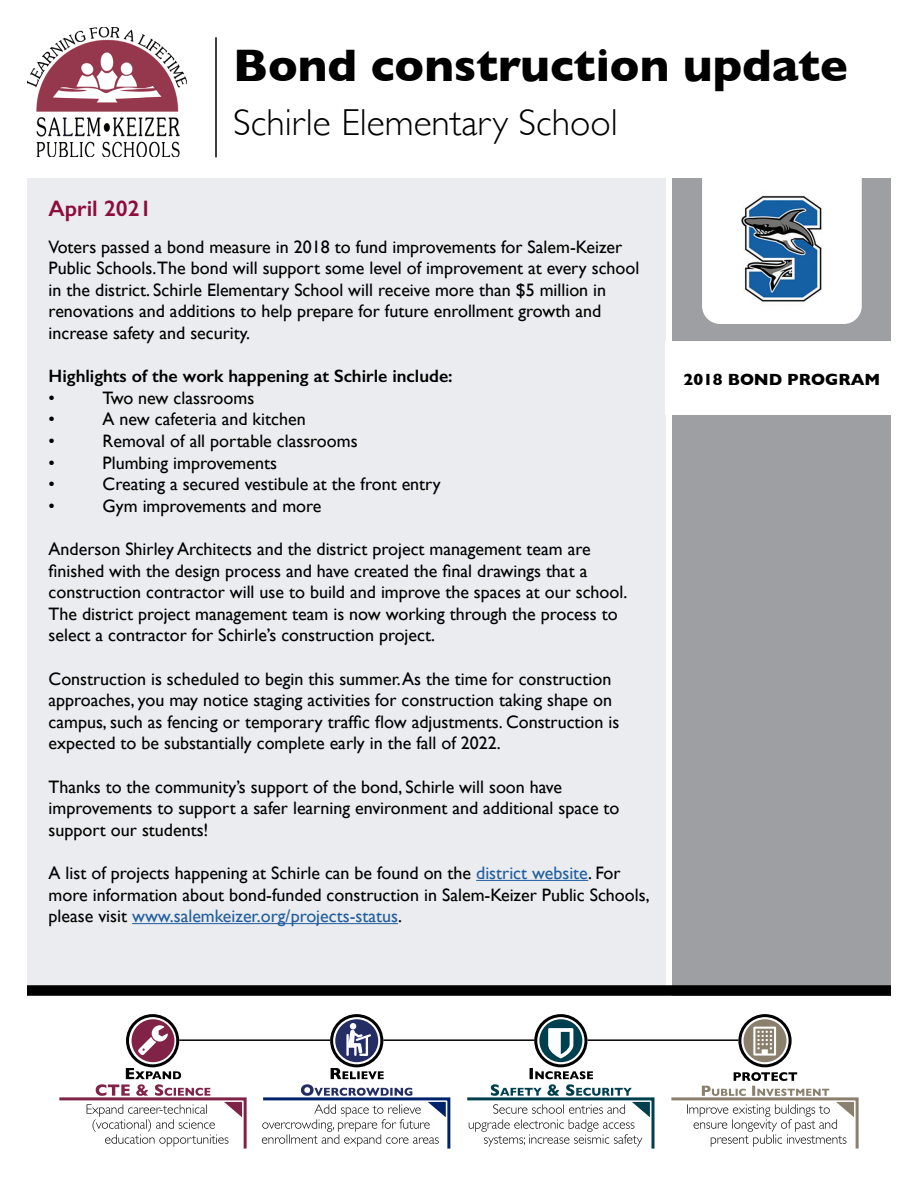
<style>
.page{position:relative;width:918px;height:1188px;background:#fff}
.page>*{position:absolute;margin:0;border:0;box-sizing:border-box;transform-origin:0 0}
.t1{font:700 46.5px "Gill Sans";color:#000}
.t2{font:300 37.5px "Gill Sans";color:#000}
.t3{font:600 22.5px "Gill Sans";color:#8e0c3a}
.t4{font:18px/21.6px "Gill Sans";color:#000}
.t5{font:600 18px "Gill Sans";color:#000}
.t6{font:700 16.5px "Gill Sans";color:#000}
.s1{color:#215e9e}
</style>
<div class="page">
<div style="left:27px;top:178px;width:638px;height:818px;background:#eaecef"></div>
<div style="left:126px;top:1014px;width:53px;height:53px;border:3px solid #000;border-radius:50%"></div>
<div style="left:330px;top:1014px;width:53px;height:53px;border:3px solid #000;border-radius:50%"></div>
<div style="left:534px;top:1014px;width:53px;height:53px;border:3px solid #000;border-radius:50%"></div>
<div style="left:738px;top:1014px;width:54px;height:53px;border:3px solid #000;border-radius:50%"></div>
<svg style="left:467px;top:1068px;width:188px;height:81px"></svg>
<hr style="left:179px;top:1039px;width:151px;height:2px;background:#000">
<hr style="left:383px;top:1039px;width:151px;height:2px;background:#000">
<hr style="left:587px;top:1039px;width:151px;height:2px;background:#000">
<div style="left:335px;top:1019px;width:43px;height:43px;background:#242e64;border-radius:50%"></div>
<div style="left:350px;top:1023px;width:6px;height:7px;background:#fff;border-radius:50%"></div>
<svg style="left:346px;top:1030px;width:25px;height:26px"></svg>
<div style="left:744px;top:1019px;width:42px;height:43px;background:#8b806e;border-radius:50%"></div>
<svg style="left:753px;top:1027px;width:23px;height:29px"></svg>
<div style="left:539px;top:1019px;width:43px;height:43px;background:#003f4e;border-radius:50%"></div>
<svg style="left:548px;top:1028px;width:25px;height:30px"></svg>
<div style="left:132px;top:1019px;width:42px;height:43px;background:#802346;border-radius:50%"></div>
<svg style="left:138px;top:1025px;width:30px;height:30px"></svg>
<svg style="left:261px;top:1068px;width:190px;height:81px"></svg>
<svg style="left:59px;top:1068px;width:188px;height:81px"></svg>
<svg style="left:671px;top:1072px;width:188px;height:77px"></svg>
<div style="left:673px;top:178px;width:218px;height:818px;background:#9e9fa2"></div>
<div style="left:27px;top:985px;width:864px;height:11px;background:#000"></div>
<img style="left:27px;top:27px;width:160px;height:130px">
<div style="left:702px;top:141px;width:160px;height:183px;background:#fff;border-radius:18px"></div>
<div style="left:665px;top:341px;width:235px;height:74px;background:#fff"></div>
<hr style="left:215px;top:38px;width:2px;height:119px;background:#000">
<img style="left:741px;top:195px;width:81px;height:107px">
<hr style="left:476px;top:880px;width:112px;height:1px;background:#215e9e">
<hr style="left:132px;top:923px;width:266px;height:1px;background:#215e9e">
<h1 class="t1" style="left:233px;top:28px;width:616px">Bond construction update</h1>
<h2 class="t2" style="left:233px;top:93px;width:386px">Schirle Elementary School</h2>
<p class="t3" style="left:49px;top:195px;width:105px">April 2021</p>
<p class="t4" style="left:49px;top:236px;width:592px">Voters passed a bond measure in 2018 to fund improvements for Salem-Keizer Public Schools.The bond will support some level of improvement at every school in the district. Schirle Elementary School will receive more than $5 million in renovations and additions to help prepare for future enrollment growth and increase safety and security.</p>
<p class="t5" style="left:49px;top:365px;width:406px">Highlights of the work happening at Schirle include:</p>
<p class="t4" style="left:49px;top:387px;width:8px">•</p>
<p class="t4" style="left:103px;top:387px;width:153px">Two new classrooms</p>
<p class="t4" style="left:49px;top:408px;width:8px">•</p>
<p class="t4" style="left:103px;top:408px;width:205px">A new cafeteria and kitchen</p>
<p class="t4" style="left:49px;top:430px;width:8px">•</p>
<p class="t4" style="left:103px;top:430px;width:257px">Removal of all portable classrooms</p>
<p class="t4" style="left:49px;top:452px;width:8px">•</p>
<p class="t4" style="left:103px;top:452px;width:176px">Plumbing improvements</p>
<p class="t4" style="left:49px;top:473px;width:8px">•</p>
<p class="t4" style="left:103px;top:473px;width:340px">Creating a secured vestibule at the front entry</p>
<p class="t4" style="left:49px;top:495px;width:8px">•</p>
<p class="t4" style="left:103px;top:495px;width:220px">Gym improvements and more</p>
<p class="t4" style="left:49px;top:538px;width:580px">Anderson Shirley Architects and the district project management team are finished with the design process and have created the final drawings that a construction contractor will use to build and improve the spaces at our school.<br>The district project management team is now working through the process to select a contractor for Schirle’s construction project.</p>
<p class="t4" style="left:49px;top:668px;width:572px">Construction is scheduled to begin this summer. As the time for construction approaches, you may notice staging activities for construction taking shape on campus, such as fencing or temporary traffic flow adjustments. Construction is expected to be substantially complete early in the fall of 2022.</p>
<p class="t4" style="left:49px;top:776px;width:572px">Thanks to the community’s support of the bond, Schirle will soon have improvements to support a safer learning environment and additional space to support our students!</p>
<p class="t4" style="left:49px;top:862px;width:603px">A list of projects happening at Schirle can be found on the <span class="s1">district website</span>. For more information about bond-funded construction in Salem-Keizer Public Schools, please visit <span class="s1">www.salemkeizer.org/projects-status</span>.</p>
<p class="t6" style="left:684px;top:367px;width:198px">2018 BOND PROGRAM</p>
</div>
